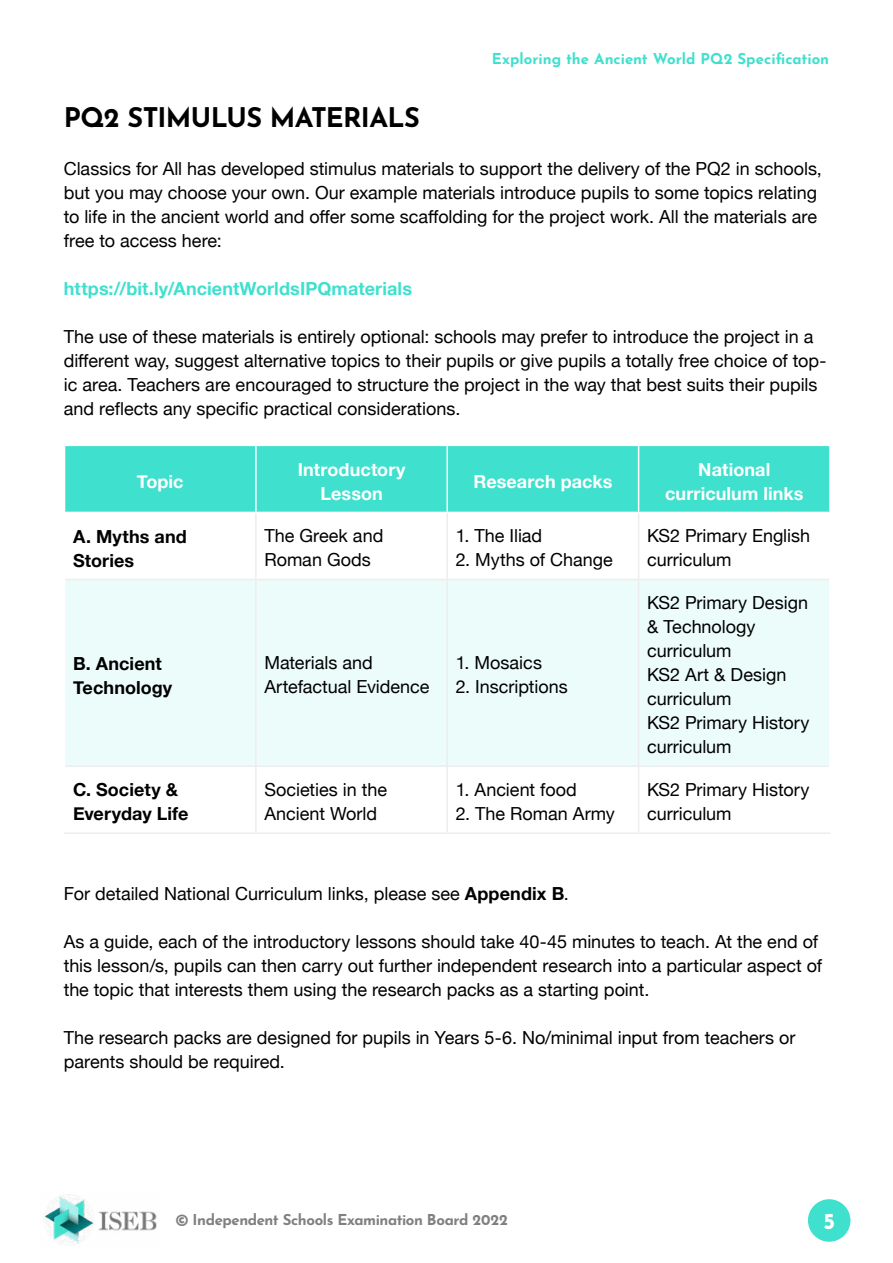
<style>
.page{position:relative;width:893px;height:1263px;background:#fff}
.page>*{position:absolute;margin:0;border:0;box-sizing:border-box;transform-origin:0 0}
.t1{font:700 27px "Josefin Sans";letter-spacing:-.025em;color:#000}
.t2{font:700 22.5px "Josefin Sans";color:#fff}
.t3{font:18px/24px "Helvetica Neue";color:#000}
.t4{font:700 18px/24px "Helvetica Neue";letter-spacing:.005em;color:#fff;text-align:center}
.t5{font:700 18px/24px "Helvetica Neue";letter-spacing:.005em;color:#000}
.t6{font:700 18px "Helvetica Neue";letter-spacing:.005em;color:#3fe0ce}
.t7{font:700 15px "Josefin Sans";letter-spacing:.005em;color:#3fe0ce}
.t8{font:700 15px "Josefin Sans";letter-spacing:-.025em;color:#818080}
.s1{font-weight:700}
</style>
<div class="page">
<div style="left:808px;top:1199px;width:42px;height:43px;background:#3fe0ce;border-radius:50%"></div>
<img style="left:44px;top:1194px;width:113px;height:51px">
<div style="left:65px;top:446px;width:764px;height:66px;background:#3fe0ce"></div>
<div style="left:65px;top:580px;width:764px;height:185px;background:#ecfcfa"></div>
<hr style="left:255px;top:446px;width:2px;height:66px;background:#fff">
<hr style="left:446px;top:446px;width:2px;height:66px;background:#fff">
<hr style="left:638px;top:446px;width:1px;height:66px;background:#fff">
<hr style="left:255px;top:513px;width:2px;height:66px;background:#ededed">
<hr style="left:446px;top:513px;width:2px;height:66px;background:#ededed">
<hr style="left:638px;top:513px;width:1px;height:66px;background:#ededed">
<hr style="left:65px;top:579px;width:191px;height:1px;background:#ededed">
<hr style="left:256px;top:579px;width:191px;height:1px;background:#ededed">
<hr style="left:255px;top:580px;width:2px;height:185px;background:#ededed">
<hr style="left:447px;top:579px;width:192px;height:1px;background:#ededed">
<hr style="left:446px;top:580px;width:2px;height:185px;background:#ededed">
<hr style="left:639px;top:579px;width:190px;height:1px;background:#ededed">
<hr style="left:638px;top:580px;width:1px;height:185px;background:#ededed">
<hr style="left:65px;top:765px;width:191px;height:2px;background:#ededed">
<hr style="left:256px;top:765px;width:191px;height:2px;background:#ededed">
<hr style="left:255px;top:767px;width:2px;height:65px;background:#ededed">
<hr style="left:447px;top:765px;width:192px;height:2px;background:#ededed">
<hr style="left:446px;top:767px;width:2px;height:65px;background:#ededed">
<hr style="left:639px;top:765px;width:190px;height:2px;background:#ededed">
<hr style="left:638px;top:767px;width:1px;height:65px;background:#ededed">
<hr style="left:64px;top:832px;width:192px;height:2px;background:#ededed">
<hr style="left:256px;top:832px;width:191px;height:2px;background:#ededed">
<hr style="left:447px;top:832px;width:192px;height:2px;background:#ededed">
<hr style="left:639px;top:832px;width:192px;height:2px;background:#ededed">
<p class="t7" style="left:492px;top:47px;width:339px">Exploring the Ancient World PQ2 Specification</p>
<h1 class="t1" style="left:64px;top:97px;width:358px">PQ2 STIMULUS MATERIALS</h1>
<p class="t3" style="left:64px;top:157px;width:760px">Classics for All has developed stimulus materials to support the delivery of the PQ2 in schools, but you may choose your own. Our example materials introduce pupils to some topics relating to life in the ancient world and offer some scaffolding for the project work. All the materials are free to access here:</p>
<p class="t6" style="left:64px;top:274px;width:350px">https://bit.ly/AncientWorldsIPQmaterials</p>
<p class="t3" style="left:64px;top:325px;width:764px">The use of these materials is entirely optional: schools may prefer to introduce the project in a different way, suggest alternative topics to their pupils or give pupils a totally free choice of top&shy;ic area. Teachers are encouraged to structure the project in the way that best suits their pupils and reflects any specific practical considerations.</p>
<p class="t4" style="left:137px;top:470px;width:48px">Topic</p>
<p class="t4" style="left:298px;top:458px;width:109px">Introductory<br>Lesson</p>
<p class="t4" style="left:473px;top:470px;width:140px">Research packs</p>
<p class="t5" style="left:73px;top:525px;width:115px">A. Myths and<br>Stories</p>
<p class="t3" style="left:264px;top:525px;width:120px">The Greek and<br>Roman Gods</p>
<p class="t3" style="left:456px;top:525px;width:88px">1. The Iliad</p>
<p class="t3" style="left:456px;top:549px;width:159px">2. Myths of Change</p>
<p class="t5" style="left:73px;top:652px;width:101px">B. Ancient<br>Technology</p>
<p class="t3" style="left:264px;top:652px;width:167px">Materials and<br>Artefactual Evidence</p>
<p class="t3" style="left:456px;top:652px;width:88px">1. Mosaics</p>
<p class="t3" style="left:456px;top:676px;width:113px">2. Inscriptions</p>
<p class="t5" style="left:73px;top:778px;width:117px">C. Society &amp;<br>Everyday Life</p>
<p class="t3" style="left:264px;top:779px;width:124px">Societies in the<br>Ancient World</p>
<p class="t3" style="left:456px;top:779px;width:122px">1. Ancient food</p>
<p class="t3" style="left:456px;top:803px;width:161px">2. The Roman Army</p>
<p class="t4" style="left:665px;top:458px;width:140px">National curriculum links</p>
<p class="t3" style="left:647px;top:525px;width:165px">KS2 Primary English curriculum</p>
<p class="t3" style="left:647px;top:592px;width:164px">KS2 Primary Design &amp; Technology curriculum<br>KS2 Art &amp; Design curriculum<br>KS2 Primary History curriculum</p>
<p class="t3" style="left:647px;top:779px;width:164px">KS2 Primary History curriculum</p>
<p class="t3" style="left:64px;top:882px;width:507px">For detailed National Curriculum links, please see <span class="s1">Appendix B</span>.</p>
<p class="t3" style="left:64px;top:930px;width:760px">As a guide, each of the introductory lessons should take 40-45 minutes to teach. At the end of this lesson/s, pupils can then carry out further independent research into a particular aspect of the topic that interests them using the research packs as a starting point.</p>
<p class="t3" style="left:64px;top:1026px;width:733px">The research packs are designed for pupils in Years 5-6. No/minimal input from teachers or parents should be required.</p>
<p class="t8" style="left:175px;top:1209px;width:334px">© Independent Schools Examination Board 2022</p>
<p class="t2" style="left:823px;top:1204px;width:13px">5</p>
</div>
